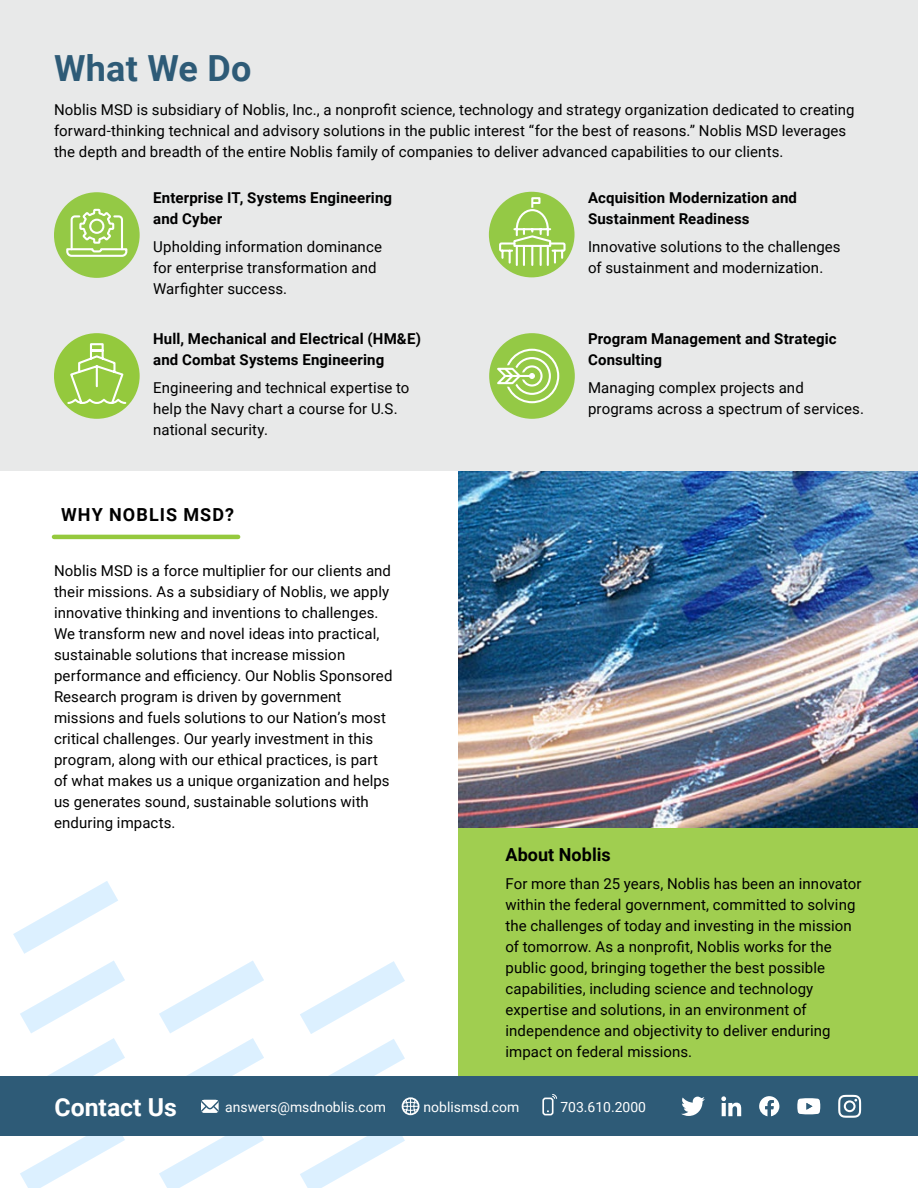
<style>
.page{position:relative;width:918px;height:1188px;background:#fff}
.page>*{position:absolute;margin:0;border:0;box-sizing:border-box;transform-origin:0 0}
.t1{font:700 36px "Roboto";letter-spacing:.005em;color:#2e5b77}
.t2{font:700 24.75px "Roboto";color:#fff}
.t3{font:700 18px "Roboto";letter-spacing:.065em;color:#000}
.t4{font:700 18px "Roboto";color:#000}
.t5{font:15px/21px "Roboto";letter-spacing:.005em;color:#000}
.t6{font:700 15px/21px "Roboto";letter-spacing:.01em;color:#000}
.t7{font:13.95px "Roboto";color:#fff}
</style>
<div class="page">
<img style="left:458px;top:471px;width:460px;height:357px">
<div style="left:0;top:0;width:918px;height:471px;background:#e8e9e9"></div>
<div style="left:54px;top:192px;width:86px;height:86px;background:#94c945;border-radius:50%"></div>
<svg style="left:66px;top:208px;width:62px;height:49px"></svg>
<div style="left:89px;top:219px;width:15px;height:15px;border:2px solid #fff;border-radius:50%"></div>
<div style="left:489px;top:192px;width:86px;height:85px;background:#94c945;border-radius:50%"></div>
<svg style="left:498px;top:196px;width:69px;height:71px"></svg>
<div style="left:54px;top:333px;width:86px;height:86px;background:#94c93d;border-radius:50%"></div>
<svg style="left:66px;top:342px;width:61px;height:62px"></svg>
<div style="left:489px;top:333px;width:86px;height:86px;background:#94c945;border-radius:50%"></div>
<svg style="left:493px;top:348px;width:67px;height:56px"></svg>
<div style="left:458px;top:828px;width:460px;height:249px;background:#a0ce50"></div>
<hr style="left:54px;top:535px;width:184px;height:4px;background:#95c93d">
<div style="left:0;top:1077px;width:918px;height:59px;background:#2e5b77"></div>
<div style="left:402px;top:1097px;width:18px;height:18px;border:2px solid #fff;border-radius:50%"></div>
<svg style="left:0;top:881px;width:419px;height:307px"></svg>
<div style="left:542px;top:1098px;width:12px;height:17px;border:2px solid #fff;border-radius:2px"></div>
<svg style="left:551px;top:1094px;width:6px;height:6px"></svg>
<svg style="left:721px;top:1096px;width:20px;height:20px"></svg>
<svg style="left:838px;top:1095px;width:23px;height:23px"></svg>
<svg style="left:797px;top:1098px;width:23px;height:16px"></svg>
<svg style="left:681px;top:1097px;width:24px;height:19px"></svg>
<svg style="left:759px;top:1096px;width:20px;height:20px"></svg>
<h1 class="t1" style="left:54px;top:43px;width:199px">What We Do</h1>
<p class="t5" style="left:54px;top:99px;width:802px">Noblis MSD is subsidiary of Noblis, Inc., a nonprofit science, technology and strategy organization dedicated to creating forward-thinking technical and advisory solutions in the public interest “for the best of reasons.” Noblis MSD leverages the depth and breadth of the entire Noblis family of companies to deliver advanced capabilities to our clients.</p>
<p class="t6" style="left:153px;top:187px;width:241px">Enterprise IT, Systems Engineering and Cyber</p>
<p class="t5" style="left:153px;top:235px;width:230px">Upholding information dominance for enterprise transformation and<br>Warfighter success.</p>
<p class="t6" style="left:588px;top:187px;width:211px">Acquisition Modernization and<br>Sustainment Readiness</p>
<p class="t5" style="left:588px;top:235px;width:254px">Innovative solutions to the challenges of sustainment and modernization.</p>
<p class="t6" style="left:153px;top:328px;width:270px">Hull, Mechanical and Electrical (HM&amp;E) and Combat Systems Engineering</p>
<p class="t5" style="left:153px;top:377px;width:258px">Engineering and technical expertise to help the Navy chart a course for U.S. national security.</p>
<p class="t3" style="left:61px;top:502px;width:174px">WHY NOBLIS MSD?</p>
<p class="t5" style="left:54px;top:560px;width:340px">Noblis MSD is a force multiplier for our clients and their missions. As a subsidiary of Noblis, we apply innovative thinking and inventions to challenges.<br>We transform new and novel ideas into practical, sustainable solutions that increase mission performance and efficiency. Our Noblis Sponsored Research program is driven by government missions and fuels solutions to our Nation’s most critical challenges. Our yearly investment in this program, along with our ethical practices, is part of what makes us a unique organization and helps us generates sound, sustainable solutions with enduring impacts.</p>
<p class="t6" style="left:588px;top:328px;width:250px">Program Management and Strategic<br>Consulting</p>
<p class="t5" style="left:588px;top:377px;width:277px">Managing complex projects and programs across a spectrum of services.</p>
<p class="t4" style="left:506px;top:842px;width:107px">About Noblis</p>
<p class="t5" style="left:506px;top:873px;width:358px">For more than 25 years, Noblis has been an innovator within the federal government, committed to solving the challenges of today and investing in the mission of tomorrow. As a nonprofit, Noblis works for the public good, bringing together the best possible capabilities, including science and technology expertise and solutions, in an environment of independence and objectivity to deliver enduring impact on federal missions.</p>
<h2 class="t2" style="left:55px;top:1089px;width:124px">Contact Us</h2>
<p class="t7" style="left:225px;top:1097px;width:162px">answers@msdnoblis.com</p>
<p class="t7" style="left:424px;top:1097px;width:97px">noblismsd.com</p>
<p class="t7" style="left:560px;top:1097px;width:87px">703.610.2000</p>
</div>
